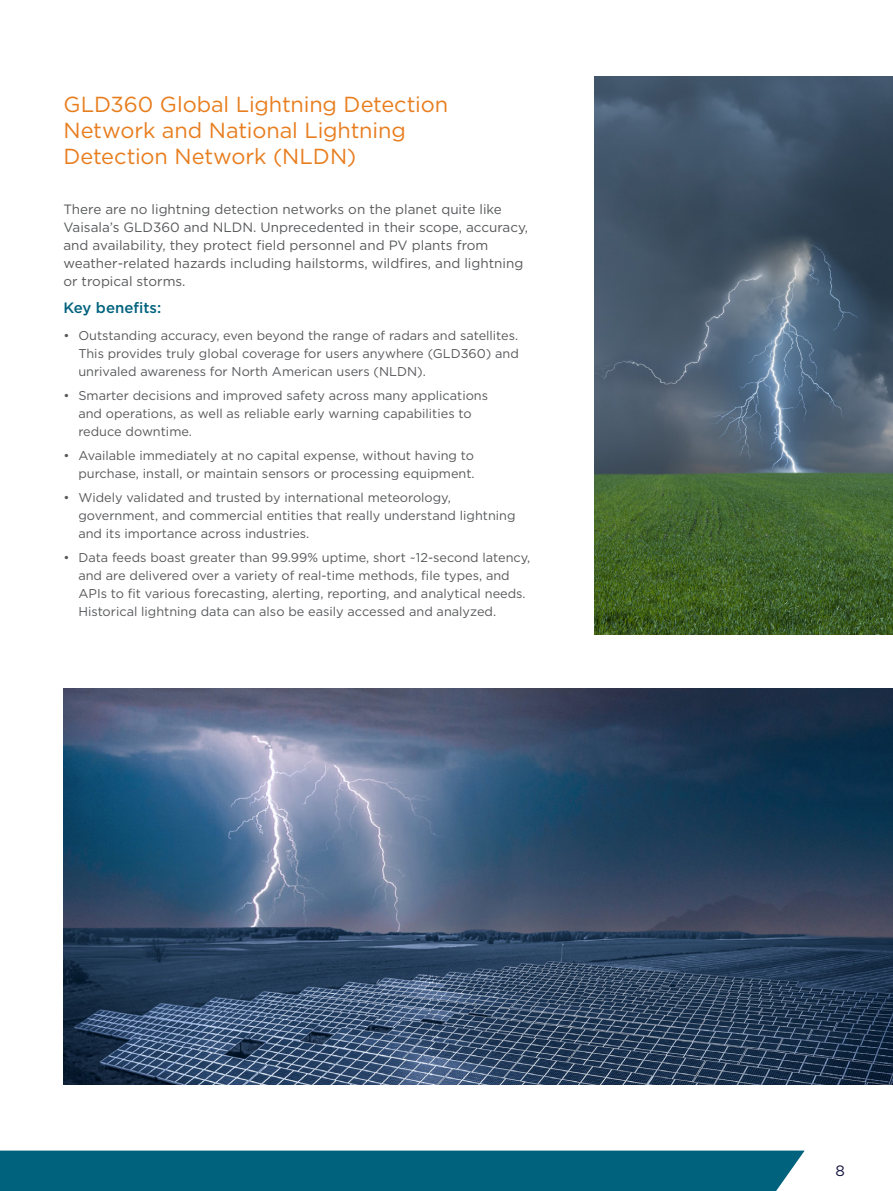
<style>
.page{position:relative;width:893px;height:1191px;background:#fff}
.page>*{position:absolute;margin:0;border:0;box-sizing:border-box;transform-origin:0 0}
.t1{font:21.75px/26.1px "Gotham";letter-spacing:-.005em;color:#e87d1e}
.t2{font:500 15px "Gotham";color:#00627d}
.t3{font:15px "Gotham";color:#14133b}
.t4{font:13.5px/18px "Gotham";color:#58595b}
.t5{font:12.75px/18px "Gotham";color:#58595b}
</style>
<div class="page">
<img style="left:594px;top:77px;width:299px;height:558px">
<img style="left:63px;top:689px;width:830px;height:396px">
<div style="left:0;top:1150px;width:805px;height:41px;background:#00627d"></div>
<h1 class="t1" style="left:63px;top:91px;width:386px">GLD360 Global Lightning Detection<br>Network and National Lightning<br>Detection Network (NLDN)</h1>
<p class="t4" style="left:63px;top:199px;width:466px">There are no lightning detection networks on the planet quite like Vaisala’s GLD360 and NLDN. Unprecedented in their scope, accuracy, and availability, they protect field personnel and PV plants from weather-related hazards including hailstorms, wildfires, and lightning or tropical storms.</p>
<p class="t2" style="left:63px;top:297px;width:99px">Key benefits:</p>
<p class="t5" style="left:78px;top:326px;width:442px;text-align:justify;text-indent:-15px">• Outstanding accuracy, even beyond the range of radars and satellites.<br>This provides truly global coverage for users anywhere (GLD360) and unrivaled awareness for North American users (NLDN).</p>
<p class="t5" style="left:78px;top:386px;width:411px;text-indent:-15px">• Smarter decisions and improved safety across many applications and operations, as well as reliable early warning capabilities to reduce downtime.</p>
<p class="t5" style="left:63px;top:446px;width:413px;text-align:right">• Available immediately at no capital expense, without having to purchase, install, or maintain sensors or processing equipment.</p>
<p class="t5" style="left:78px;top:488px;width:439px;text-indent:-15px">• Widely validated and trusted by international meteorology, government, and commercial entities that really understand lightning and its importance across industries.</p>
<p class="t5" style="left:78px;top:548px;width:453px;text-indent:-15px">• Data feeds boast greater than 99.99% uptime, short ~12-second latency, and are delivered over a variety of real-time methods, file types, and APIs to fit various forecasting, alerting, reporting, and analytical needs.<br>Historical lightning data can also be easily accessed and analyzed.</p>
<p class="t3" style="left:835px;top:1161px;width:11px">8</p>
</div>
